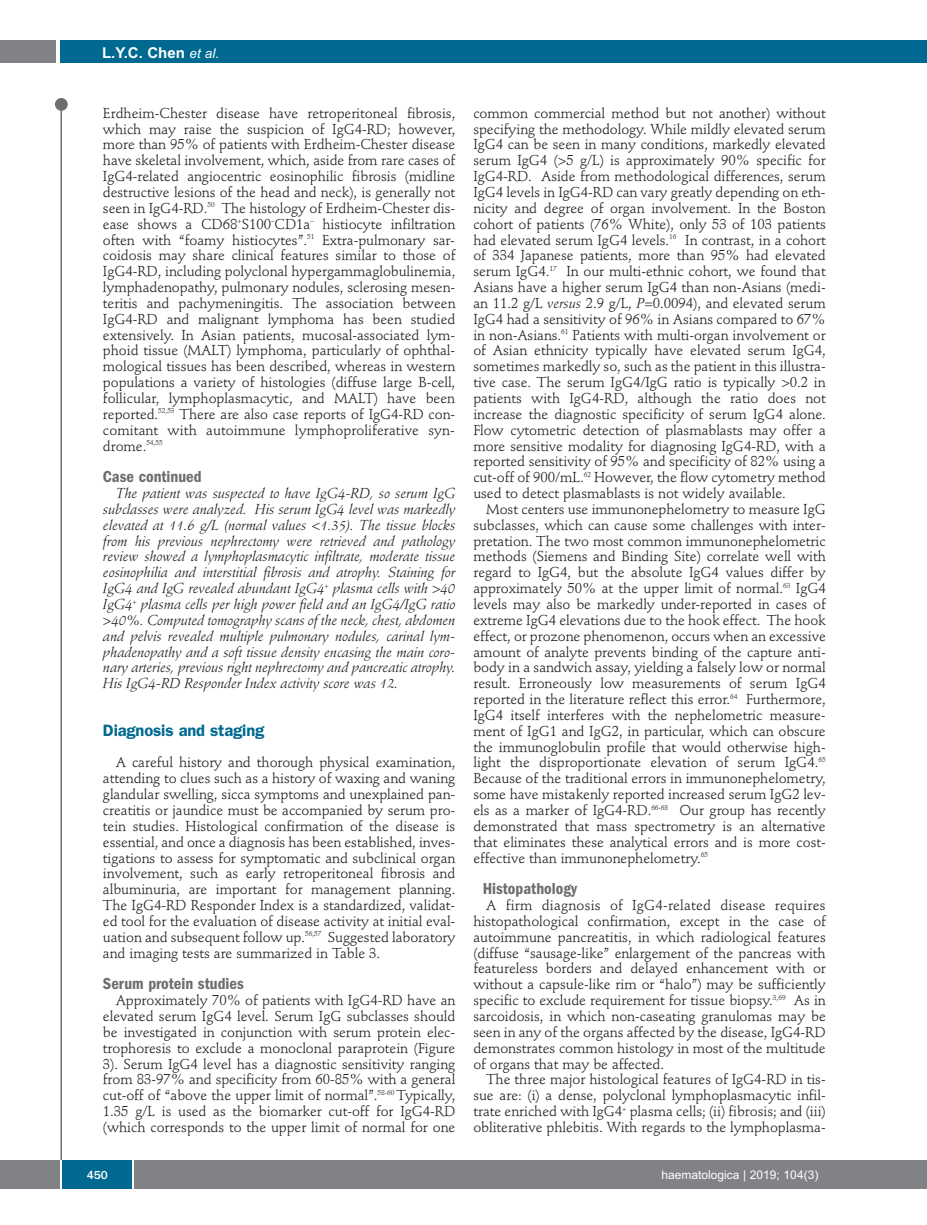
<style>
.page{position:relative;width:927px;height:1225px;background:#fff}
.page>*{position:absolute;margin:0;border:0;box-sizing:border-box;transform-origin:0 0}
.t1{font:600 condensed 16.5px "Franklin Gothic";color:#6c6d70}
.t2{font:600 16.5px "Franklin Gothic";letter-spacing:-.01em;color:#006991}
.t3{font:700 15px "Arial";color:#fff}
.t4{font:14.25px/15.9px "Stempel Schneidler";letter-spacing:-.005em;color:#231f20;text-align:justify}
.t5{font:italic 14.25px/15.9px "Stempel Schneidler";letter-spacing:-.005em;color:#231f20;text-align:justify}
.t6{font:12px "Arial";color:#fff}
.t7{font:500 12px "Franklin Gothic";color:#fff}
.s1{font-weight:400;font-style:italic;font-size:13.5px}
.s2{font-style:italic}
</style>
<div class="page">
<div style="left:911px;top:40px;width:16px;height:22px;background:#006991"></div>
<div style="left:910px;top:1160px;width:17px;height:28px;background:#808285"></div>
<div style="left:55px;top:98px;width:13px;height:13px;background:#6c6d70;border-radius:50%"></div>
<hr style="left:60px;top:101px;width:2px;height:1061px;background:#6c6d70">
<div style="left:60px;top:40px;width:852px;height:22px;background:#006991"></div>
<div style="left:0;top:40px;width:56px;height:22px;background:#808285"></div>
<div style="left:0;top:1160px;width:911px;height:28px;background:#808285"></div>
<div style="left:62px;top:1160px;width:71px;height:28px;background:#006991"></div>
<hr style="left:60px;top:1160px;width:2px;height:28px;background:#fff">
<svg style="left:133px;top:1160px;width:1px;height:28px"></svg>
<p class="t3" style="left:102px;top:44px;width:119px">L.Y.C. Chen <span class="s1">et al.</span></p>
<p class="t4" style="left:103px;top:106px;width:354px">Erdheim-Chester disease have retroperitoneal fibrosis, which may raise the suspicion of IgG4-RD; however, more than 95% of patients with Erdheim-Chester disease have skeletal involvement, which, aside from rare cases of IgG4-related angiocentric eosinophilic fibrosis (midline destructive lesions of the head and neck), is generally not seen in IgG4-RD.<sup>50</sup> The histology of Erdheim-Chester dis&shy;ease shows a CD68<sup>+</sup>S100<sup>–</sup>CD1a<sup>–</sup> histiocyte infiltration often with “foamy histiocytes”.<sup>51</sup> Extra-pulmonary sar&shy;coidosis may share clinical features similar to those of IgG4-RD, including polyclonal hypergammaglobulinemia, lymphadenopathy, pulmonary nodules, sclerosing mesen&shy;teritis and pachymeningitis. The association between IgG4-RD and malignant lymphoma has been studied extensively. In Asian patients, mucosal-associated lym&shy;phoid tissue (MALT) lymphoma, particularly of ophthal&shy;mological tissues has been described, whereas in western populations a variety of histologies (diffuse large B-cell, follicular, lymphoplasmacytic, and MALT) have been reported.<sup>52,53</sup> There are also case reports of IgG4-RD con&shy;comitant with autoimmune lymphoproliferative syn&shy;drome.<sup>54,55</sup></p>
<p class="t1" style="left:103px;top:471px;width:100px">Case continued</p>
<p class="t5" style="left:103px;top:486px;width:354px;text-indent:13px">The patient was suspected to have IgG4-RD, so serum IgG subclasses were analyzed. His serum IgG4 level was markedly elevated at 11.6 g/L (normal values &lt;1.35). The tissue blocks from his previous nephrectomy were retrieved and pathology review showed a lymphoplasmacytic infiltrate, moderate tissue eosinophilia and interstitial fibrosis and atrophy. Staining for IgG4 and IgG revealed abundant IgG4<sup>+</sup> plasma cells with &gt;40<br>IgG4<sup>+</sup> plasma cells per high power field and an IgG4/IgG ratio &gt;40%. Computed tomography scans of the neck, chest, abdomen and pelvis revealed multiple pulmonary nodules, carinal lym&shy;phadenopathy and a soft tissue density encasing the main coro&shy;nary arteries, previous right nephrectomy and pancreatic atrophy.<br>His IgG4-RD Responder Index activity score was 12.</p>
<p class="t2" style="left:103px;top:724px;width:163px">Diagnosis and staging</p>
<p class="t4" style="left:103px;top:756px;width:354px;text-indent:13px">A careful history and thorough physical examination, attending to clues such as a history of waxing and waning glandular swelling, sicca symptoms and unexplained pan&shy;creatitis or jaundice must be accompanied by serum pro&shy;tein studies. Histological confirmation of the disease is essential, and once a diagnosis has been established, inves&shy;tigations to assess for symptomatic and subclinical organ involvement, such as early retroperitoneal fibrosis and albuminuria, are important for management planning.<br>The IgG4-RD Responder Index is a standardized, validat&shy;ed tool for the evaluation of disease activity at initial eval&shy;uation and subsequent follow up.<sup>56,57</sup> Suggested laboratory and imaging tests are summarized in Table 3.</p>
<p class="t1" style="left:103px;top:978px;width:142px">Serum protein studies</p>
<p class="t4" style="left:103px;top:993px;width:354px;text-indent:13px">Approximately 70% of patients with IgG4-RD have an elevated serum IgG4 level. Serum IgG subclasses should be investigated in conjunction with serum protein elec&shy;trophoresis to exclude a monoclonal paraprotein (Figure 3). Serum IgG4 level has a diagnostic sensitivity ranging from 83-97% and specificity from 60-85% with a general cut-off of “above the upper limit of normal”.<sup>58-60</sup> Typically, 1.35 g/L is used as the biomarker cut-off for IgG4-RD (which corresponds to the upper limit of normal for one</p>
<p class="t4" style="left:473px;top:106px;width:354px">common commercial method but not another) without specifying the methodology. While mildly elevated serum IgG4 can be seen in many conditions, markedly elevated serum IgG4 (&gt;5 g/L) is approximately 90% specific for IgG4-RD. Aside from methodological differences, serum IgG4 levels in IgG4-RD can vary greatly depending on eth&shy;nicity and degree of organ involvement. In the Boston cohort of patients (76% White), only 53 of 103 patients had elevated serum IgG4 levels.<sup>16</sup> In contrast, in a cohort of 334 Japanese patients, more than 95% had elevated serum IgG4.<sup>17</sup> In our multi-ethnic cohort, we found that Asians have a higher serum IgG4 than non-Asians (medi&shy;an 11.2 g/L <span class="s2">versus</span> 2.9 g/L, <span class="s2">P</span>=0.0094), and elevated serum IgG4 had a sensitivity of 96% in Asians compared to 67% in non-Asians.<sup>61</sup> Patients with multi-organ involvement or of Asian ethnicity typically have elevated serum IgG4, sometimes markedly so, such as the patient in this illustra&shy;tive case. The serum IgG4/IgG ratio is typically &gt;0.2 in patients with IgG4-RD, although the ratio does not increase the diagnostic specificity of serum IgG4 alone.<br>Flow cytometric detection of plasmablasts may offer a more sensitive modality for diagnosing IgG4-RD, with a reported sensitivity of 95% and specificity of 82% using a cut-off of 900/mL.<sup>62</sup> However, the flow cytometry method used to detect plasmablasts is not widely available.</p>
<p class="t4" style="left:473px;top:502px;width:354px;text-indent:13px">Most centers use immunonephelometry to measure IgG subclasses, which can cause some challenges with inter&shy;pretation. The two most common immunonephelometric methods (Siemens and Binding Site) correlate well with regard to IgG4, but the absolute IgG4 values differ by approximately 50% at the upper limit of normal.<sup>63</sup> IgG4 levels may also be markedly under-reported in cases of extreme IgG4 elevations due to the hook effect. The hook effect, or prozone phenomenon, occurs when an excessive amount of analyte prevents binding of the capture anti&shy;body in a sandwich assay, yielding a falsely low or normal result. Erroneously low measurements of serum IgG4 reported in the literature reflect this error.<sup>64</sup> Furthermore, IgG4 itself interferes with the nephelometric measure&shy;ment of IgG1 and IgG2, in particular, which can obscure the immunoglobulin profile that would otherwise high&shy;light the disproportionate elevation of serum IgG4.<sup>65<br></sup>Because of the traditional errors in immunonephelometry, some have mistakenly reported increased serum IgG2 lev&shy;els as a marker of IgG4-RD.<sup>66-68</sup> Our group has recently demonstrated that mass spectrometry is an alternative that eliminates these analytical errors and is more cost&shy;effective than immunonephelometry.<sup>65</sup></p>
<p class="t1" style="left:483px;top:883px;width:96px">Histopathology</p>
<p class="t4" style="left:473px;top:898px;width:354px;text-indent:13px">A firm diagnosis of IgG4-related disease requires histopathological confirmation, except in the case of autoimmune pancreatitis, in which radiological features (diffuse “sausage-like” enlargement of the pancreas with featureless borders and delayed enhancement with or without a capsule-like rim or “halo”) may be sufficiently specific to exclude requirement for tissue biopsy.<sup>3,69</sup> As in sarcoidosis, in which non-caseating granulomas may be seen in any of the organs affected by the disease, IgG4-RD demonstrates common histology in most of the multitude of organs that may be affected.</p>
<p class="t4" style="left:473px;top:1073px;width:354px;text-indent:13px">The three major histological features of IgG4-RD in tis&shy;sue are: (i) a dense, polyclonal lymphoplasmacytic infil&shy;trate enriched with IgG4<sup>+</sup> plasma cells; (ii) fibrosis; and (iii) obliterative phlebitis. With regards to the lymphoplasma-</p>
<p class="t7" style="left:87px;top:1167px;width:23px">450</p>
<p class="t6" style="left:661px;top:1167px;width:158px">haematologica | 2019; 104(3)</p>
</div>
